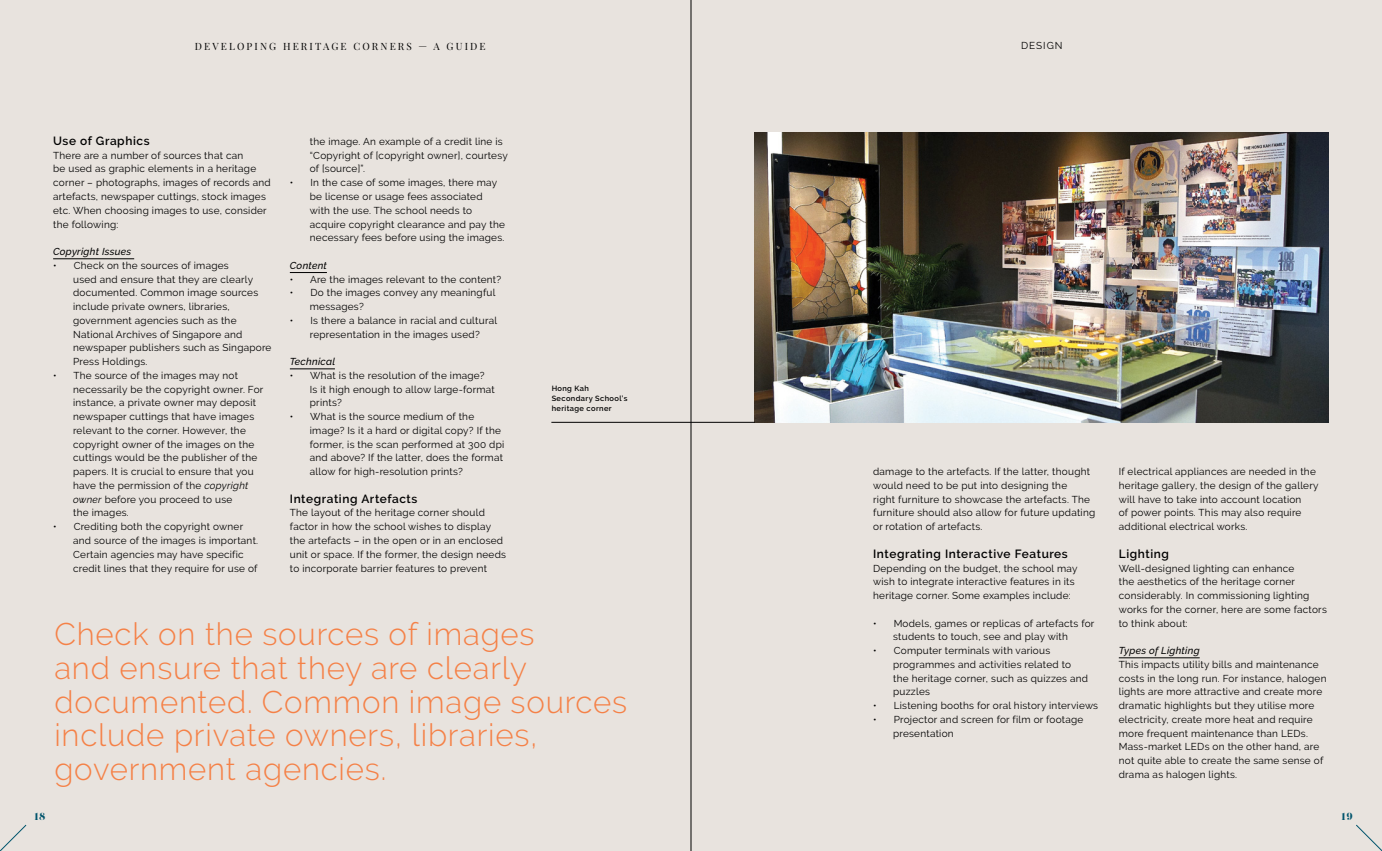
<style>
.page{position:relative;width:1382px;height:851px;background:#fff}
.page>*{position:absolute;margin:0;border:0;box-sizing:border-box;transform-origin:0 0}
.t1{font:300 31.25px/33.8px "Raleway";letter-spacing:.025em;color:#f58147}
.t2{font:600 11.88px "Raleway";letter-spacing:.05em;color:#000}
.t3{font:10px/13.8px "Raleway";letter-spacing:.025em;color:#000}
.t4{font:italic 500 10px "Raleway";letter-spacing:.025em;color:#000}
.t5{font:10px "Playfair Display";letter-spacing:.215em;color:#000}
.t6{font:10px "Pistilli";color:#00546c}
.t7{font:600 7.5px/10px "Raleway";letter-spacing:.05em;color:#000}
.s1{font-style:italic}
</style>
<div class="page">
<div style="left:0;top:0;width:1382px;height:850px;background:#e8e3de"></div>
<svg style="left:0;top:824px;width:27px;height:26px"></svg>
<svg style="left:1356px;top:824px;width:26px;height:26px"></svg>
<hr style="left:53px;top:258px;width:81px;height:1px;background:#000">
<hr style="left:290px;top:272px;width:37px;height:1px;background:#000">
<hr style="left:290px;top:368px;width:45px;height:1px;background:#000">
<hr style="left:1119px;top:657px;width:81px;height:1px;background:#000">
<img style="left:755px;top:133px;width:574px;height:289px">
<hr style="left:551px;top:422px;width:204px;height:1px;background:#000">
<hr style="left:691px;top:0;width:1px;height:850px;background:#000">
<p class="t5" style="left:195px;top:40px;width:292px">DEVELOPING HERITAGE CORNERS — A GUIDE</p>
<p class="t3" style="left:1021px;top:39px;width:43px">Design</p>
<p class="t2" style="left:53px;top:134px;width:98px">Use of Graphics</p>
<p class="t3" style="left:53px;top:148px;width:219px">There are a number of sources that can<br>be used as graphic elements in a heritage corner – photographs, images of records and artefacts, newspaper cuttings, stock images etc. When choosing images to use, consider the following:</p>
<p class="t4" style="left:53px;top:246px;width:80px">Copyright Issues</p>
<p class="t3" style="left:73px;top:258px;width:200px;text-indent:-20px">• Check on the sources of images<br>used and ensure that they are clearly documented. Common image sources include private owners, libraries, government agencies such as the<br>National Archives of Singapore and newspaper publishers such as Singapore<br>Press Holdings.</p>
<p class="t3" style="left:73px;top:368px;width:192px;text-indent:-20px">• The source of the images may not necessarily be the copyright owner. For instance, a private owner may deposit newspaper cuttings that have images relevant to the corner. However, the copyright owner of the images on the cuttings would be the publisher of the papers. It is crucial to ensure that you have the permission of the <span class="s1">copyright owner</span> before you proceed to use<br>the images.</p>
<p class="t3" style="left:73px;top:519px;width:186px;text-indent:-20px">• Crediting both the copyright owner and source of the images is important.<br>Certain agencies may have specific credit lines that they require for use of</p>
<p class="t3" style="left:310px;top:134px;width:199px">the image. An example of a credit line is “Copyright of [copyright owner], courtesy of [source]”.</p>
<p class="t3" style="left:310px;top:176px;width:197px;text-indent:-20px">• I n the case of some images, there may be license or usage fees associated with the use. The school needs to acquire copyright clearance and pay the necessary fees before using the images.</p>
<p class="t4" style="left:290px;top:259px;width:39px">Content</p>
<p class="t3" style="left:290px;top:272px;width:213px">• Are the images relevant to the content?</p>
<p class="t3" style="left:310px;top:286px;width:187px;text-indent:-20px">• Do the images convey any meaningful messages?</p>
<p class="t3" style="left:290px;top:313px;width:209px;text-align:center">• Is there a balance in racial and cultural representation in the images used?</p>
<p class="t4" style="left:290px;top:356px;width:47px">Technical</p>
<p class="t3" style="left:310px;top:368px;width:187px;text-indent:-20px">• What is the resolution of the image?<br>Is it high enough to allow large-format prints?</p>
<p class="t3" style="left:310px;top:409px;width:196px;text-indent:-20px">• What is the source medium of the image? Is it a hard or digital copy? If the former, is the scan performed at 300 dpi and above? I f the latter, does the format allow for high-resolution prints?</p>
<p class="t2" style="left:290px;top:491px;width:129px">Integrating Artefacts</p>
<p class="t3" style="left:290px;top:506px;width:218px">The layout of the heritage corner should factor in how the school wishes to display the artefacts – in the open or in an enclosed unit or space. If the former, the design needs to incorporate barrier features to prevent</p>
<p class="t7" style="left:552px;top:384px;width:77px">Hong Kah<br>Secondary School’s heritage corner</p>
<h1 class="t1" style="left:54px;top:617px;width:574px">Check on the sources of images<br>and ensure that they are clearly documented. Common image sources include private owners, libraries, government agencies.</h1>
<p class="t3" style="left:873px;top:464px;width:224px">damage to the artefacts. If the latter, thought would need to be put into designing the<br>right furniture to showcase the artefacts. The furniture should also allow for future updating or rotation of artefacts.</p>
<p class="t2" style="left:873px;top:546px;width:196px">Integrating Interactive Features</p>
<p class="t3" style="left:873px;top:561px;width:206px">Depending on the budget, the school may wish to integrate interactive features in its heritage corner. Some examples include:</p>
<p class="t3" style="left:893px;top:616px;width:203px;text-indent:-20px">• Models, games or replicas of artefacts for students to touch, see and play with</p>
<p class="t3" style="left:893px;top:643px;width:196px;text-indent:-20px">• Computer terminals with various programmes and activities related to the heritage corner, such as quizzes and puzzles</p>
<p class="t3" style="left:873px;top:698px;width:226px">• Listening booths for oral history interviews</p>
<p class="t3" style="left:893px;top:712px;width:192px;text-indent:-20px">• Projector and screen for film or footage presentation</p>
<p class="t3" style="left:1119px;top:464px;width:201px">If electrical appliances are needed in the heritage gallery, the design of the gallery will have to take into account location<br>of power points. This may also require additional electrical works.</p>
<p class="t2" style="left:1119px;top:546px;width:52px">Lighting</p>
<p class="t3" style="left:1119px;top:561px;width:210px">Well-designed lighting can enhance<br>the aesthetics of the heritage corner considerably. I n commissioning lighting works for the corner, here are some factors to think about:</p>
<p class="t4" style="left:1119px;top:644px;width:82px">Types of Lighting</p>
<p class="t3" style="left:1119px;top:657px;width:209px">This impacts utility bills and maintenance costs in the long run. For instance, halogen lights are more attractive and create more dramatic highlights but they utilise more electricity, create more heat and require more frequent maintenance than LEDs.<br>Mass-market LEDs on the other hand, are not quite able to create the same sense of drama as halogen lights.</p>
<p class="t6" style="left:33px;top:809px;width:14px">18</p>
<p class="t6" style="left:1340px;top:809px;width:14px">19</p>
</div>
